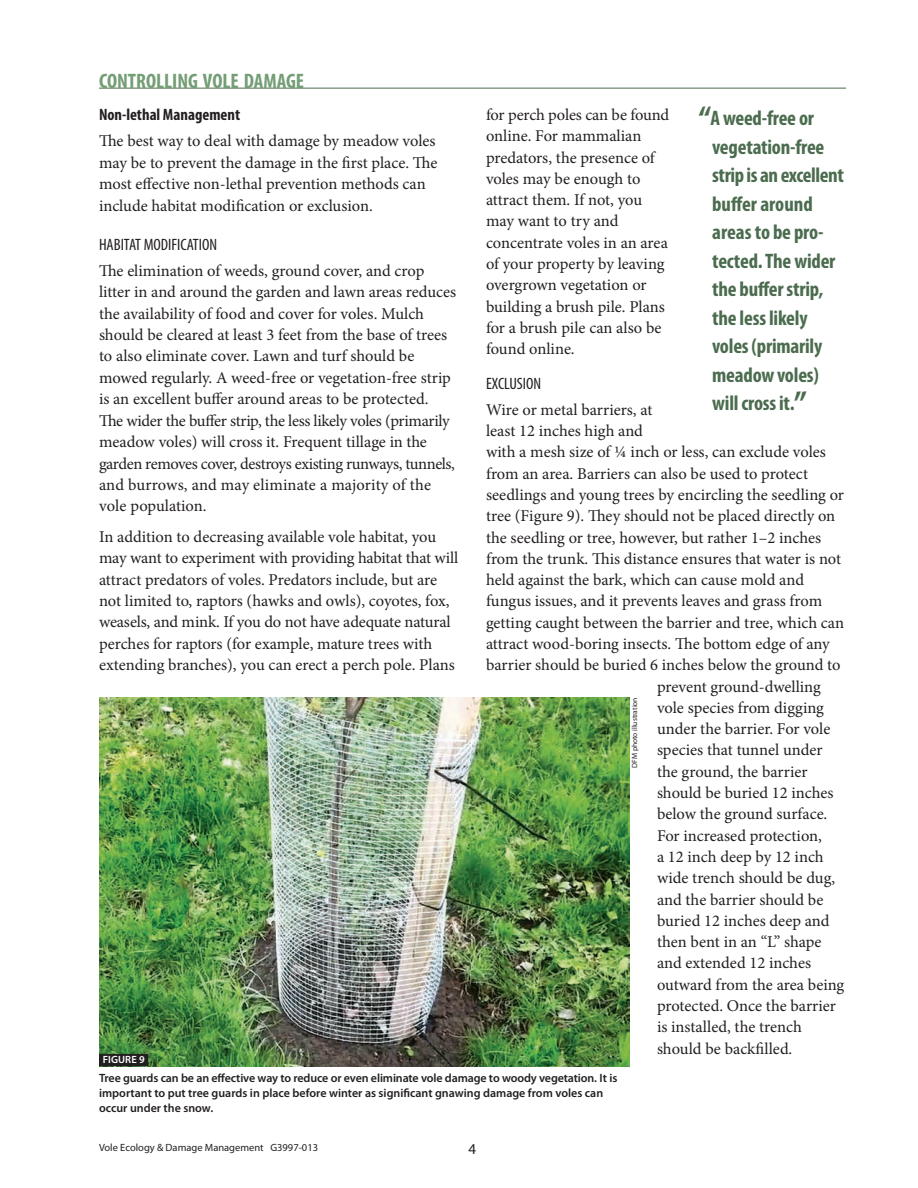
<style>
.page{position:relative;width:918px;height:1188px;background:#fff}
.page>*{position:absolute;margin:0;border:0;box-sizing:border-box;transform-origin:0 0}
.WD-pull_quote{font:700 condensed 21px/28.5px "Myriad Pro";letter-spacing:-.01em;color:#4b6c4f}
.WD-section_title{font:700 condensed 21px "Myriad Pro";color:#749e76}
.WD-text{font:16.5px/21.5px "Minion Pro";letter-spacing:-.005em;color:#231f20}
.WD-subhead{font:condensed 16.5px "Myriad Pro";color:#231f20}
.WD-subhead-2{font:700 condensed 16.5px "Myriad Pro";color:#231f20}
.t1{font:15px "Myriad Pro";color:#231f20}
.WD-caption{font:600 12px/15px "Myriad Pro";letter-spacing:-.005em;color:#231f20}
.t2{font:10.5px "Myriad Pro";color:#231f20}
.WD-Description_text{font:600 10.5px "Myriad Pro";letter-spacing:.01em;color:#fff}
.WD-credit_line{font:7.5px "Myriad Pro";color:#231f20}
.s1{font-size:36px}
</style>
<div class="page">
<hr style="left:99px;top:88px;width:747px;height:1px;background:#4b6c4f">
<img style="left:99px;top:698px;width:531px;height:368px">
<div style="left:99px;top:1054px;width:49px;height:12px;background:#231f20"></div>
<p class="WD-section_title" style="left:99px;top:68px;width:207px">CONTROLLING VOLE DAMAGE</p>
<p class="WD-subhead-2" style="left:99px;top:105px;width:143px">Non-lethal Management</p>
<p class="WD-text" style="left:99px;top:130px;width:340px">The best way to deal with damage by meadow voles may be to prevent the damage in the first place. The most effective non-lethal prevention methods can include habitat modification or exclusion.</p>
<p class="WD-subhead" style="left:99px;top:234px;width:120px">HABITAT MODIFICATION</p>
<p class="WD-text" style="left:99px;top:260px;width:359px">The elimination of weeds, ground cover, and crop litter in and around the garden and lawn areas reduces the availability of food and cover for voles. Mulch should be cleared at least 3 feet from the base of trees to also eliminate cover. Lawn and turf should be mowed regularly. A weed-free or vegetation-free strip is an excellent buffer around areas to be protected.<br>The wider the buffer strip, the less likely voles (primarily meadow voles) will cross it. Frequent tillage in the garden removes cover, destroys existing runways, tunnels, and burrows, and may eliminate a majority of the vole population.</p>
<p class="WD-text" style="left:99px;top:526px;width:361px">In addition to decreasing available vole habitat, you may want to experiment with providing habitat that will attract predators of voles. Predators include, but are not limited to, raptors (hawks and owls), coyotes, fox, weasels, and mink. If you do not have adequate natural perches for raptors (for example, mature trees with extending branches), you can erect a perch pole. Plans</p>
<p class="WD-pull_quote" style="left:712px;top:103px;width:133px;text-indent:-14px"><span class="s1">“</span>A weed-free or vegetation-free strip is an excellent buffer around areas to be pro&shy;tected. The wider the buffer strip, the less likely voles (primarily meadow voles) will cross it.<span class="s1">”</span></p>
<p class="WD-text" style="left:486px;top:104px;width:185px">for perch poles can be found online. For mammalian predators, the presence of voles may be enough to attract them. If not, you may want to try and concentrate voles in an area of your property by leaving overgrown vegetation or building a brush pile. Plans for a brush pile can also be found online.</p>
<p class="WD-subhead" style="left:486px;top:374px;width:57px">EXCLUSION</p>
<p class="WD-text" style="left:486px;top:399px;width:168px">Wire or metal barriers, at</p>
<p class="WD-text" style="left:486px;top:420px;width:159px">least 12 inches high and</p>
<p class="WD-text" style="left:486px;top:441px;width:341px">with a mesh size of ¼ inch or less, can exclude voles</p>
<p class="WD-text" style="left:486px;top:463px;width:324px">from an area. Barriers can also be used to protect</p>
<p class="WD-text" style="left:486px;top:484px;width:360px">seedlings and young trees by encircling the seedling or</p>
<p class="WD-text" style="left:486px;top:505px;width:351px">tree (Figure 9). They should not be placed directly on</p>
<p class="WD-text" style="left:486px;top:527px;width:337px">the seedling or tree, however, but rather 1–2 inches</p>
<p class="WD-text" style="left:486px;top:548px;width:357px">from the trunk. This distance ensures that water is not</p>
<p class="WD-text" style="left:486px;top:569px;width:320px">held against the bark, which can cause mold and</p>
<p class="WD-text" style="left:486px;top:591px;width:338px">fungus issues, and it prevents leaves and grass from</p>
<p class="WD-text" style="left:486px;top:612px;width:360px">getting caught between the barrier and tree, which can</p>
<p class="WD-text" style="left:486px;top:633px;width:345px">attract wood-boring insects. The bottom edge of any</p>
<p class="WD-text" style="left:486px;top:654px;width:356px">barrier should be buried 6 inches below the ground to</p>
<p class="WD-text" style="left:657px;top:676px;width:165px">prevent ground-dwelling</p>
<p class="WD-text" style="left:657px;top:697px;width:169px">vole species from digging</p>
<p class="WD-text" style="left:657px;top:718px;width:175px">under the barrier. For vole</p>
<p class="WD-text" style="left:657px;top:740px;width:167px">species that tunnel under</p>
<p class="WD-text" style="left:657px;top:761px;width:152px">the ground, the barrier</p>
<p class="WD-text" style="left:657px;top:782px;width:178px">should be buried 12 inches</p>
<p class="WD-text" style="left:657px;top:803px;width:172px">below the ground surface.</p>
<p class="WD-text" style="left:657px;top:825px;width:167px">For increased protection,</p>
<p class="WD-text" style="left:657px;top:846px;width:168px">a 12 inch deep by 12 inch</p>
<p class="WD-text" style="left:657px;top:867px;width:180px">wide trench should be dug,</p>
<p class="WD-text" style="left:657px;top:889px;width:168px">and the barrier should be</p>
<p class="WD-text" style="left:657px;top:910px;width:174px">buried 12 inches deep and</p>
<p class="WD-text" style="left:657px;top:931px;width:166px">then bent in an “L” shape</p>
<p class="WD-text" style="left:657px;top:953px;width:156px">and extended 12 inches</p>
<p class="WD-text" style="left:657px;top:974px;width:189px">outward from the area being</p>
<p class="WD-text" style="left:657px;top:995px;width:181px">protected. Once the barrier</p>
<p class="WD-text" style="left:657px;top:1016px;width:146px">is installed, the trench</p>
<p class="WD-text" style="left:657px;top:1038px;width:137px">should be backfilled.</p>
<p class="WD-caption" style="left:99px;top:1070px;width:520px">Tree guards can be an effective way to reduce or even eliminate vole damage to woody vegetation. It is important to put tree guards in place before winter as significant gnawing damage from voles can occur under the snow.</p>
<p class="WD-credit_line" style="left:630px;top:768px;width:72px;rotate:-90deg">DFM photo illustration</p>
<p class="WD-Description_text" style="left:103px;top:1053px;width:44px">FIGURE 9</p>
<p class="t2" style="left:99px;top:1141px;width:221px">Vole Ecology &amp; Damage Management G3997-013</p>
<p class="t1" style="left:469px;top:1140px;width:9px">4</p>
</div>
